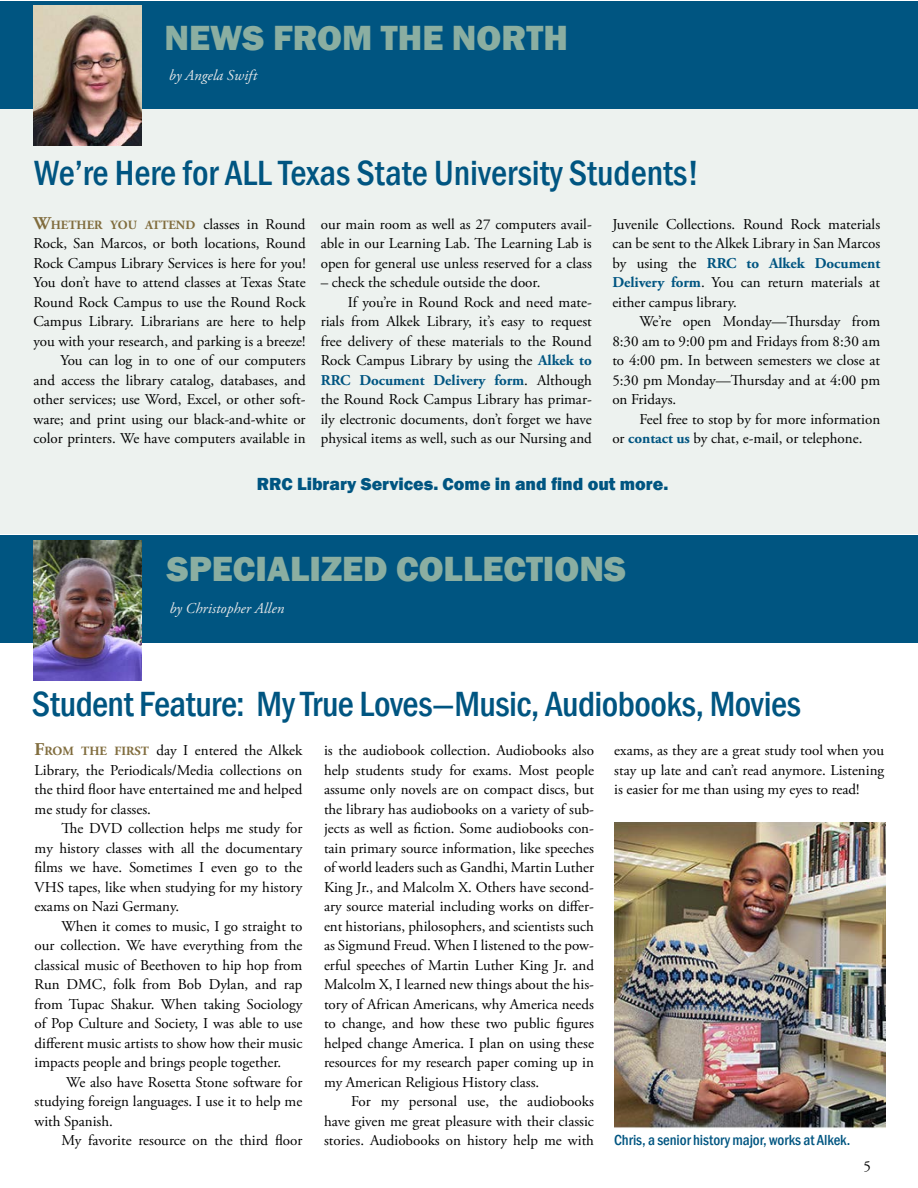
<style>
.page{position:relative;width:918px;height:1188px;background:#fff}
.page>*{position:absolute;margin:0;border:0;box-sizing:border-box;transform-origin:0 0}
.call_out_copy{font:500 condensed 36px "Franklin Gothic";letter-spacing:-.015em;color:#005581}
.call_out{font:500 condensed 36px "Franklin Gothic";color:#005581}
.section_header{font:800 36px "Franklin Gothic";color:#8baea1}
.body_text{font:800 18px "Franklin Gothic";color:#005581}
.body_text-2{font:15px/19.5px "Adobe Garamond Pro";color:#000;text-align:justify}
.body_text_1st_paragr{font:15px/19.5px "Adobe Garamond Pro";color:#000;text-align:justify}
.body_text-3{font:500 condensed 15px "Franklin Gothic";letter-spacing:-.005em;color:#005581}
.byline{font:italic 15px "Adobe Garamond Pro";letter-spacing:.01em;color:#e6e7e8}
.body_text_1st_paragr-2{font:700 12.6px "Adobe Garamond Pro";color:#816d3e}
.s1{font-size:18px}
.s2{font-weight:400;font-size:15px;color:#000}
.s3{font-weight:700;color:#005581}
.s4{font-size:34.5px}
.s5{font-weight:700;font-size:18px;color:#816d3e}
.s6{font-weight:700;font-size:12.6px;color:#816d3e}
</style>
<div class="page">
<div style="left:0;top:535px;width:918px;height:108px;background:#005581"></div>
<img style="left:614px;top:822px;width:272px;height:307px">
<div style="left:0;top:1px;width:918px;height:533px;background:#edf2ef"></div>
<div style="left:0;top:1px;width:918px;height:108px;background:#005581"></div>
<img style="left:33px;top:5px;width:108px;height:141px">
<img style="left:33px;top:540px;width:108px;height:140px">
<p class="section_header" style="left:165px;top:15px;width:405px">NEWS FROM THE NORTH</p>
<p class="byline" style="left:169px;top:66px;width:90px">by Angela Swift</p>
<h4 class="call_out" style="left:34px;top:149px;width:667px">We’re Here for ALL Texas State University Students!</h4>
<p class="body_text_1st_paragr-2" style="left:33px;top:217px;width:274px"><span class="s1">W</span>HETHER YOU ATTEND <span class="s2">classes in Round</span></p>
<p class="body_text_1st_paragr" style="left:33px;top:234px;width:274px">Rock, San Marcos, or both locations, Round Rock Campus Library Services is here for you!<br>You don’t have to attend classes at Texas State Round Rock Campus to use the Round Rock Campus Library. Librarians are here to help you with your research, and parking is a breeze!</p>
<p class="body_text-2" style="left:33px;top:351px;width:274px;text-indent:27px">You can log in to one of our computers and access the library catalog, databases, and other services; use Word, Excel, or other soft&shy;ware; and print using our black-and-white or color printers. We have computers available in</p>
<p class="body_text-2" style="left:612px;top:215px;width:269px">Juvenile Collections. Round Rock materials can be sent to the Alkek Library in San Marcos by using the <span class="s3">RRC to Alkek Document Delivery form</span>. You can return materials at either campus library.</p>
<p class="body_text-2" style="left:612px;top:312px;width:269px;text-indent:27px">We’re open Monday—Thursday from 8:30 am to 9:00 pm and Fridays from 8:30 am to 4:00 pm. In between semesters we close at 5:30 pm Monday—Thursday and at 4:00 pm on Fridays.</p>
<p class="body_text-2" style="left:612px;top:410px;width:269px;text-indent:27px">Feel free to stop by for more information or <span class="s3">contact us</span> by chat, e-mail, or telephone.</p>
<p class="body_text" style="left:257px;top:472px;width:413px">RRC Library Services. Come in and find out more.</p>
<p class="body_text-2" style="left:321px;top:215px;width:273px">our main room as well as 27 computers avail&shy;able in our Learning Lab. The Learning Lab is open for general use unless reserved for a class</p>
<p class="body_text-2" style="left:321px;top:273px;width:221px">– check the schedule outside the door.</p>
<p class="body_text-2" style="left:321px;top:293px;width:273px;text-indent:27px">If you’re in Round Rock and need mate&shy;rials from Alkek Library, it’s easy to request free delivery of these materials to the Round Rock Campus Library by using the <span class="s3">Alkek to RRC Document Delivery form</span>. Although the Round Rock Campus Library has primar&shy;ily electronic documents, don’t forget we have physical items as well, such as our Nursing and</p>
<p class="section_header" style="left:167px;top:546px;width:460px">SPECIALIZED COLLECTIONS</p>
<p class="byline" style="left:169px;top:599px;width:116px">by Christopher Allen</p>
<h4 class="call_out_copy" style="left:32px;top:681px;width:771px">Student Feature: My True Loves<span class="s4">—</span>Music, Audiobooks, Movies</h4>
<p class="body_text_1st_paragr" style="left:35px;top:741px;width:269px"><span class="s5">F</span><span class="s6">ROM THE FIRST</span> day I entered the Alkek Library, the Periodicals/Media collections on the third floor have entertained me and helped me study for classes.</p>
<p class="body_text-2" style="left:35px;top:819px;width:269px;text-indent:27px">The DVD collection helps me study for my history classes with all the documentary films we have. Sometimes I even go to the VHS tapes, like when studying for my history exams on Nazi Germany.</p>
<p class="body_text-2" style="left:35px;top:917px;width:269px;text-indent:27px">When it comes to music, I go straight to our collection. We have everything from the classical music of Beethoven to hip hop from Run DMC, folk from Bob Dylan, and rap from Tupac Shakur. When taking Sociology of Pop Culture and Society, I was able to use different music artists to show how their music impacts people and brings people together.</p>
<p class="body_text-2" style="left:35px;top:1073px;width:269px;text-indent:32px">We also have Rosetta Stone software for studying foreign languages. I use it to help me with Spanish.</p>
<p class="body_text-2" style="left:62px;top:1131px;width:242px">My favorite resource on the third floor</p>
<p class="body_text-2" style="left:324px;top:741px;width:272px">is the audiobook collection. Audiobooks also help students study for exams. Most people assume only novels are on compact discs, but the library has audiobooks on a variety of sub&shy;jects as well as fiction. Some audiobooks con&shy;tain primary source information, like speeches of world leaders such as Gandhi, Martin Luther King Jr., and Malcolm X. Others have second&shy;ary source material including works on differ&shy;ent historians, philosophers, and scientists such as Sigmund Freud. When I listened to the pow&shy;erful speeches of Martin Luther King Jr. and Malcolm X, I learned new things about the his&shy;tory of African Americans, why America needs to change, and how these two public figures helped change America. I plan on using these resources for my research paper coming up in my American Religious History class.</p>
<p class="body_text-2" style="left:324px;top:1092px;width:271px;text-indent:27px">For my personal use, the audiobooks have given me great pleasure with their classic stories. Audiobooks on history help me with</p>
<p class="body_text-2" style="left:614px;top:741px;width:272px">exams, as they are a great study tool when you stay up late and can’t read anymore. Listening is easier for me than using my eyes to read!</p>
<p class="body_text-3" style="left:614px;top:1130px;width:238px">Chris, a senior history major, works at Alkek.</p>
<p class="body_text-2" style="left:864px;top:1157px;width:9px">5</p>
</div>
